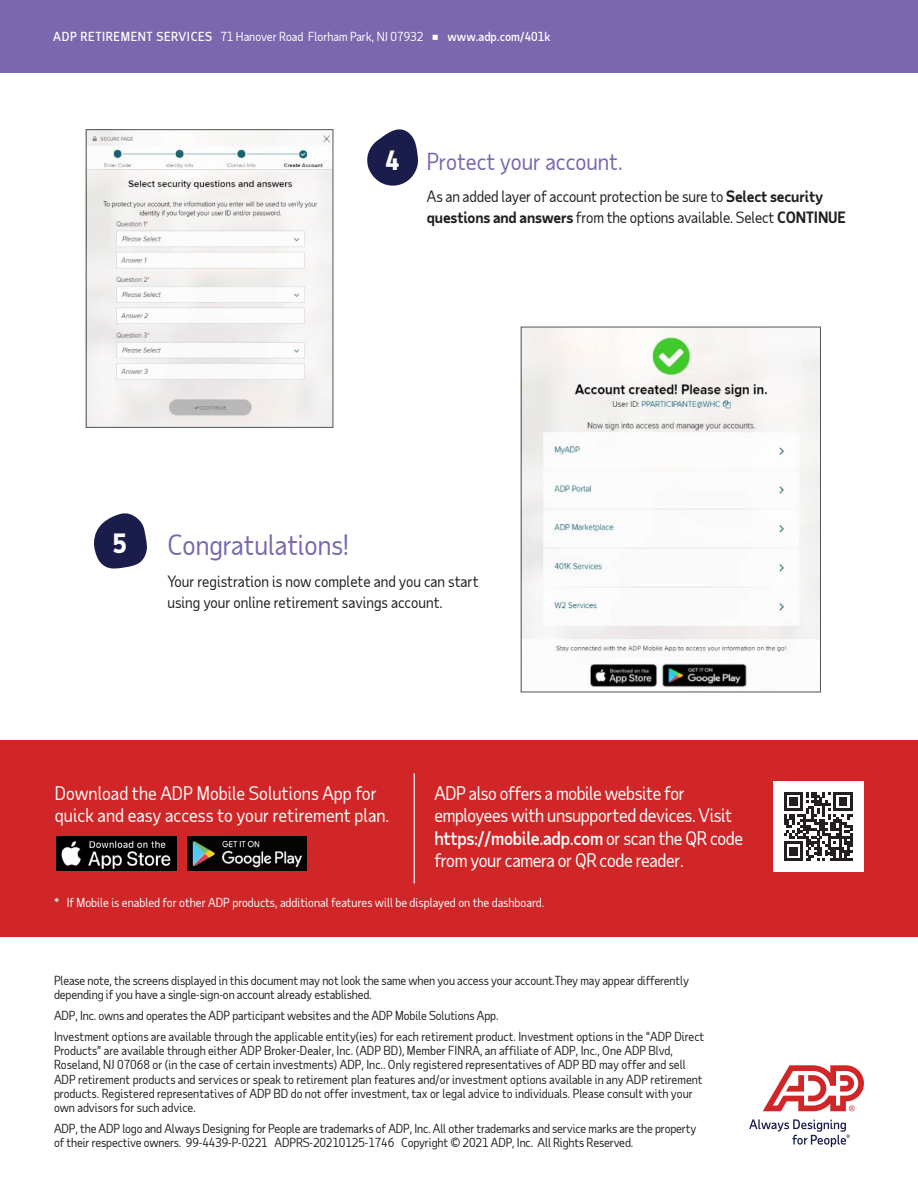
<style>
.page{position:relative;width:918px;height:1188px;background:#fff}
.page>*{position:absolute;margin:0;border:0;box-sizing:border-box;transform-origin:0 0}
.t1{font:27px "Taub Sans";color:#7a67ae}
.t2{font:800 25.5px "Taub Sans";color:#fff}
.t3{font:22.5px "Taub Sans";color:#7a67ae}
.t4{font:18px/22.5px "Taub Sans";letter-spacing:-.02em;color:#fff}
.t5{font:18px/22.5px "Taub Sans";color:#fff}
.t6{font:15px/21px "Taub Sans";letter-spacing:-.01em;color:#231f20}
.t7{font:12px/14.2px "Taub Sans";color:#231f20}
.t8{font:12px "Taub Sans";color:#fff}
.t9{font:500 12px "Taub Sans";color:#fff}
.s1{font-weight:500}
.s2{font-weight:700}
</style>
<div class="page">
<svg style="left:367px;top:129px;width:51px;height:57px"></svg>
<svg style="left:94px;top:513px;width:53px;height:56px"></svg>
<div style="left:0;top:0;width:918px;height:72px;background:#7a67ae"></div>
<svg style="left:749px;top:1119px;width:101px;height:28px"></svg>
<svg style="left:763px;top:1065px;width:101px;height:46px"></svg>
<div style="left:0;top:740px;width:918px;height:197px;background:#d02627"></div>
<img style="left:57px;top:837px;width:119px;height:34px">
<img style="left:188px;top:837px;width:119px;height:34px">
<div style="left:773px;top:781px;width:90px;height:91px;background:#fff"></div>
<svg style="left:784px;top:792px;width:68px;height:69px"></svg>
<hr style="left:414px;top:773px;width:1px;height:111px;background:#fff">
<img style="left:88px;top:131px;width:243px;height:295px">
<div style="left:86px;top:129px;width:247px;height:299px;border:1px solid #53565a"></div>
<img style="left:523px;top:329px;width:296px;height:359px">
<div style="left:521px;top:327px;width:300px;height:365px;border:1px solid #53565a"></div>
<p class="t8" style="left:53px;top:29px;width:372px"><span class="s1">ADP RETIREMENT SERVICES</span> 71 Hanover Road Florham Park, NJ 07932</p>
<p class="t9" style="left:447px;top:29px;width:105px">www.adp.com/401k</p>
<h2 class="t2" style="left:385px;top:144px;width:16px">4</h2>
<h3 class="t3" style="left:427px;top:148px;width:197px">Protect your account.</h3>
<p class="t6" style="left:427px;top:186px;width:421px">As an added layer of account protection be sure to <span class="s2">Select security questions and answers</span> from the options available. Select <span class="s2">CONTINUE</span></p>
<h2 class="t2" style="left:113px;top:526px;width:16px">5</h2>
<h1 class="t1" style="left:167px;top:528px;width:183px">Congratulations!</h1>
<p class="t6" style="left:167px;top:570px;width:313px">Your registration is now complete and you can start using your online retirement savings account.</p>
<h3 class="t5" style="left:55px;top:782px;width:336px">Download the ADP Mobile Solutions App for quick and easy access to your retirement plan.</h3>
<h3 class="t4" style="left:434px;top:782px;width:310px">ADP also offers a mobile website for employees with unsupported devices. Visit <span class="s1">https://mobile.adp.com</span> or scan the QR code from your camera or QR code reader.</h3>
<p class="t8" style="left:54px;top:894px;width:492px">* If Mobile is enabled for other ADP products, additional features will be displayed on the dashboard.</p>
<p class="t7" style="left:54px;top:973px;width:636px">Please note, the screens displayed in this document may not look the same when you access your account.They may appear differently depending if you have a single-sign-on account already established.</p>
<p class="t7" style="left:54px;top:1005px;width:652px;line-height:21px">ADP, Inc. owns and operates the ADP participant websites and the ADP Mobile Solutions App.<br>Investment options are available through the applicable entity(ies) for each retirement product. Investment options in the “ADP Direct</p>
<p class="t7" style="left:54px;top:1043px;width:650px">Products” are available through either ADP Broker-Dealer, Inc. (ADP BD), Member FINRA, an affiliate of ADP, Inc., One ADP Blvd, Roseland, NJ 07068 or (in the case of certain investments) ADP, Inc.. Only registered representatives of ADP BD may offer and sell ADP retirement products and services or speak to retirement plan features and/or investment options available in any ADP retirement products. Registered representatives of ADP BD do not offer investment, tax or legal advice to individuals. Please consult with your own advisors for such advice.</p>
<p class="t7" style="left:54px;top:1121px;width:644px">ADP, the ADP logo and Always Designing for People are trademarks of ADP, Inc. All other trademarks and service marks are the property of their respective owners. 99-4439-P-0221 ADPRS-20210125-1746 Copyright © 2021 ADP, Inc. All Rights Reserved.</p>
</div>
